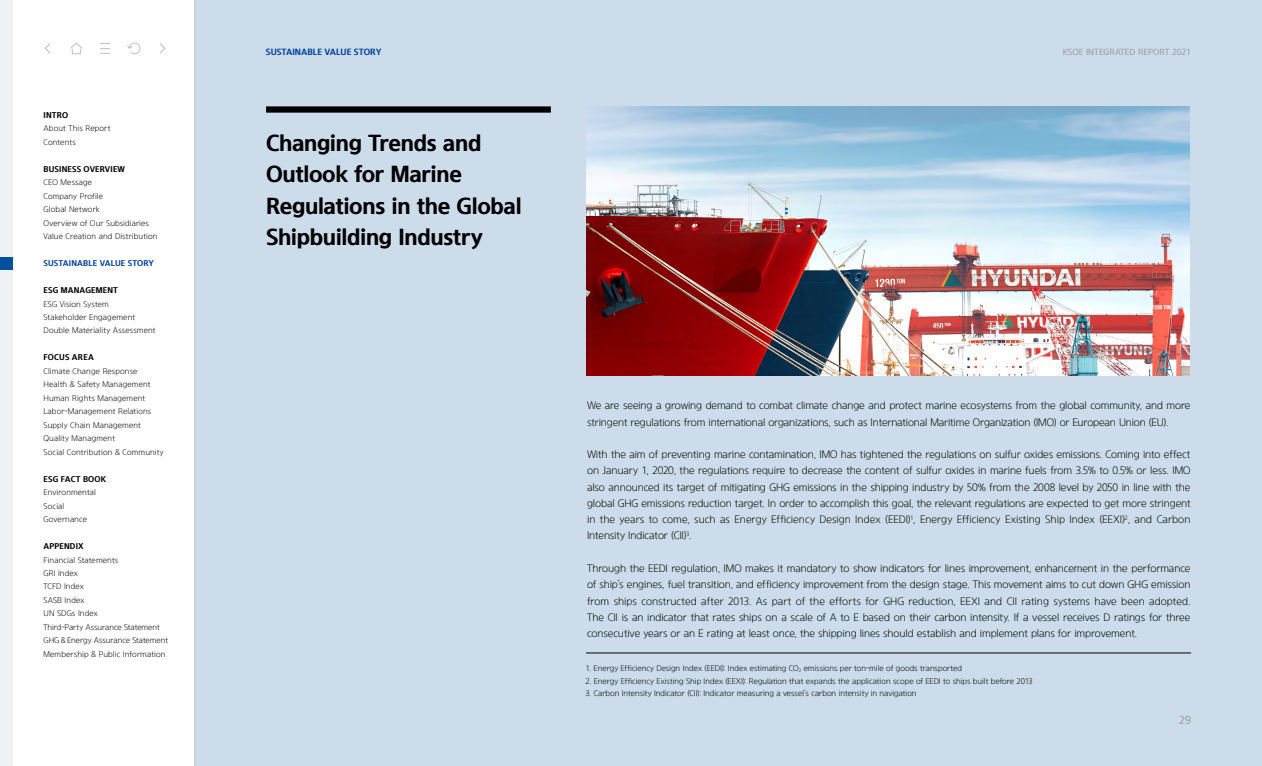
<style>
.page{position:relative;width:1262px;height:766px;background:#fff}
.page>*{position:absolute;margin:0;border:0;box-sizing:border-box;transform-origin:0 0}
.t1{font:22.5px/31.2px "HYUNDAI Bold";letter-spacing:-.015em;color:#000}
.t2{font:11.25px "HYUNDAI Medium";color:#9fa0a0}
.t3{font:10.62px/16.2px "HYUNDAI Light";letter-spacing:-.015em;color:#000;text-align:justify}
.t4{font:8.75px "HYUNDAI Medium";color:#9fa0a0}
.t5{font:8.75px "HYUNDAI Bold";letter-spacing:-.005em;color:#004098}
.t6{font:8.12px/13.5px "HYUNDAI Light";letter-spacing:.01em;color:#000}
.t7{font:8.12px "HYUNDAI Bold";letter-spacing:.015em;color:#000}
.t8{font:8.12px "HYUNDAI Bold";letter-spacing:.015em;color:#004098}
</style>
<div class="page">
<div style="left:0;top:0;width:13px;height:765px;background:#eff2f4"></div>
<div style="left:195px;top:0;width:1066px;height:765px;background:#ccdceb"></div>
<div style="left:0;top:256px;width:13px;height:13px;background:#01509b"></div>
<svg style="left:70px;top:42px;width:13px;height:8px"></svg>
<div style="left:72px;top:48px;width:9px;height:6px;border:1px solid #b9c3c9"></div>
<svg style="left:127px;top:42px;width:13px;height:12px"></svg>
<svg style="left:100px;top:43px;width:10px;height:11px"></svg>
<svg style="left:160px;top:43px;width:6px;height:11px"></svg>
<svg style="left:44px;top:43px;width:7px;height:11px"></svg>
<hr style="left:194px;top:0;width:1px;height:765px;background:#b9c3c9">
<hr style="left:586px;top:652px;width:605px;height:1px;background:#000">
<div style="left:266px;top:106px;width:285px;height:7px;background:#000"></div>
<img style="left:586px;top:106px;width:603px;height:269px">
<p class="t7" style="left:44px;top:110px;width:26px">INTRO</p>
<p class="t6" style="left:44px;top:122px;width:68px">About This Report<br>Contents</p>
<p class="t7" style="left:44px;top:164px;width:83px">BUSINESS OVERVIEW</p>
<p class="t6" style="left:44px;top:175px;width:115px">CEO Message<br>Company Profile<br>Global Network<br>Overview of Our Subsidiaries<br>Value Creation and Distribution</p>
<p class="t8" style="left:44px;top:258px;width:112px">SUSTAINABLE VALUE STORY</p>
<p class="t7" style="left:44px;top:285px;width:76px">ESG MANAGEMENT</p>
<p class="t6" style="left:44px;top:297px;width:113px">ESG Vision System<br>Stakeholder Engagement<br>Double Materiality Assessment</p>
<p class="t7" style="left:44px;top:352px;width:52px">FOCUS AREA</p>
<p class="t6" style="left:44px;top:364px;width:122px">Climate Change Response<br>Health &amp; Safety Management<br>Human Rights Management<br>Labor-Management Relations<br>Supply Chain Management<br>Quality Managment<br>Social Contribution &amp; Community</p>
<p class="t7" style="left:44px;top:473px;width:64px">ESG FACT BOOK</p>
<p class="t6" style="left:44px;top:485px;width:54px">Environmental<br>Social<br>Governance</p>
<p class="t7" style="left:44px;top:541px;width:42px">APPENDIX</p>
<p class="t6" style="left:44px;top:552px;width:126px">Financial Statements<br>GRI Index<br>TCFD Index<br>SASB Index<br>UN SDGs Index<br>Third-Party Assurance Statement<br>GHG &amp; Energy Assurance Statement<br>Membership &amp; Public Information</p>
<p class="t5" style="left:266px;top:47px;width:117px">SUSTAINABLE VALUE STORY</p>
<h1 class="t1" style="left:266px;top:127px;width:257px">Changing Trends and<br>Outlook for Marine<br>Regulations in the Global<br>Shipbuilding Industry</h1>
<p class="t4" style="left:1062px;top:47px;width:130px">KSOE INTEGRATED REPORT 2021</p>
<p class="t3" style="left:587px;top:397px;width:605px">We are seeing a growing demand to combat climate change and protect marine ecosystems from the global community, and more stringent regulations from international organizations, such as International Maritime Organization (IMO) or European Union (EU).</p>
<p class="t3" style="left:587px;top:446px;width:605px">With the aim of preventing marine contamination, IMO has tightened the regulations on sulfur oxides emissions. Coming into effect on January 1, 2020, the regulations require to decrease the content of sulfur oxides in marine fuels from 3.5% to 0.5% or less. IMO also announced its target of mitigating GHG emissions in the shipping industry by 50% from the 2008 level by 2050 in line with the global GHG emissions reduction target. In order to accomplish this goal, the relevant regulations are expected to get more stringent in the years to come, such as Energy Efficiency Design Index (EEDI)<sup>1</sup>, Energy Efficiency Existing Ship Index (EEXI)<sup>2</sup>, and Carbon Intensity Indicator (CII)<sup>3</sup>.</p>
<p class="t3" style="left:587px;top:560px;width:605px">Through the EEDI regulation, IMO makes it mandatory to show indicators for lines improvement, enhancement in the performance of ship’s engines, fuel transition, and efficiency improvement from the design stage. This movement aims to cut down GHG emission from ships constructed after 2013. As part of the efforts for GHG reduction, EEXI and CII rating systems have been adopted.<br>The CII is an indicator that rates ships on a scale of A to E based on their carbon intensity. If a vessel receives D ratings for three consecutive years or an E rating at least once, the shipping lines should establish and implement plans for improvement.</p>
<p class="t6" style="left:585px;top:661px;width:378px">1. Energy Efficiency Design Index (EEDI): Index estimating CO<sub>2</sub> emissions per ton-mile of goods transported</p>
<p class="t6" style="left:585px;top:674px;width:449px">2. Energy Efficiency Existing Ship Index (EEXI): Regulation that expands the application scope of EEDI to ships built before 2013</p>
<p class="t6" style="left:585px;top:686px;width:332px">3. Carbon Intensity Indicator (CII): Indicator measuring a vessel’s carbon intensity in navigation</p>
<p class="t2" style="left:1179px;top:713px;width:13px">29</p>
</div>
